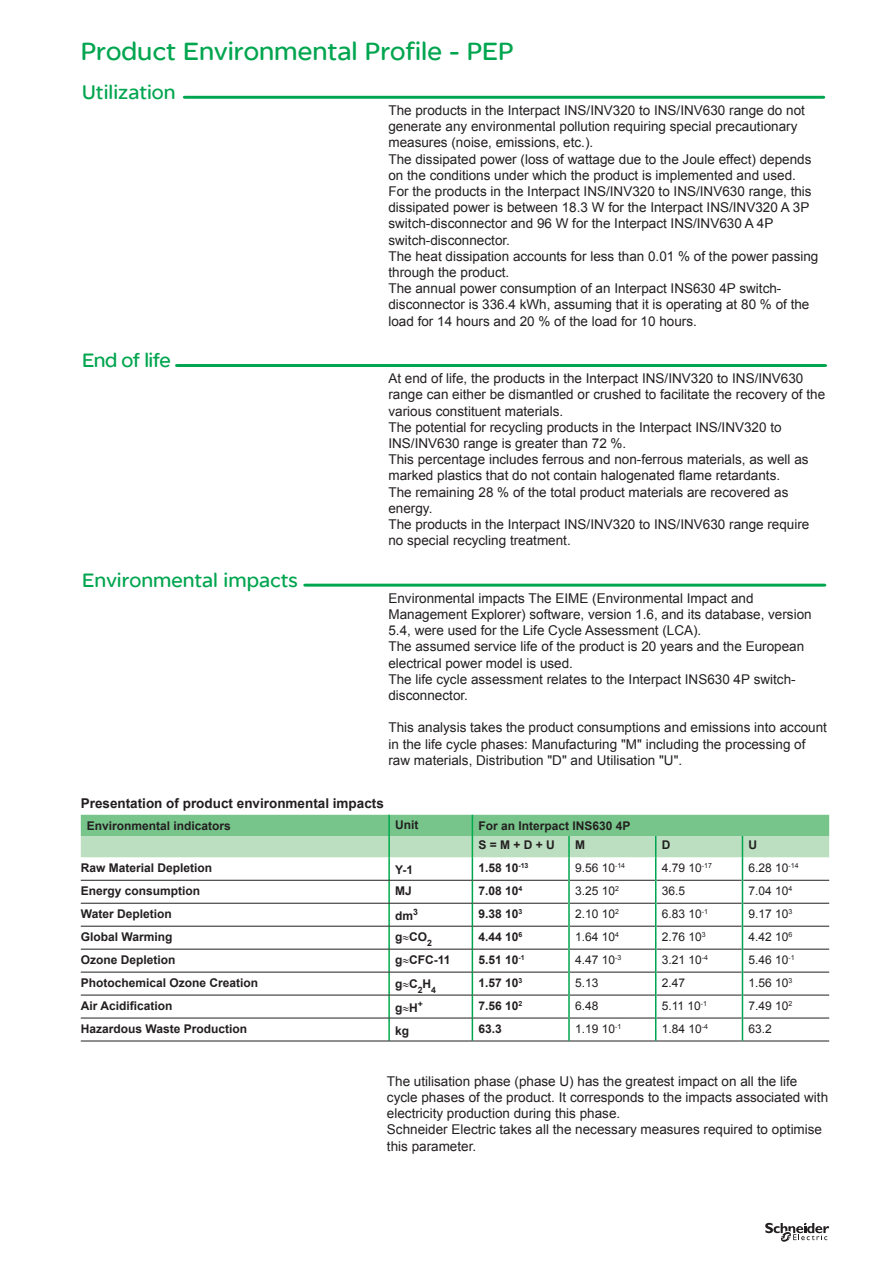
<style>
.page{position:relative;width:893px;height:1263px;background:#fff}
.page>*{position:absolute;margin:0;border:0;box-sizing:border-box;transform-origin:0 0}
.t1{font:27px "SE Optimist Semi";color:#00a54f}
.t2{font:21px "SE Optimist Semi";color:#00a54f}
.t3{font:21px "SE Optimist Semi";letter-spacing:-.03em;color:#00a54f}
.t4{font:13.5px/16.2px "Arial";color:#231f20}
.t5{font:700 13.5px "Arial";color:#231f20}
.t6{font:700 12px/19.5px "Arial";color:#231f20}
.t7{font:12px "Arial";color:#231f20}
</style>
<div class="page">
<svg style="left:183px;top:96px;width:642px;height:3px;background:#13ab5c"></svg>
<hr style="left:175px;top:364px;width:652px;height:3px;background:#00a54f">
<svg style="left:303px;top:584px;width:523px;height:3px;background:#1faf64"></svg>
<hr style="left:472px;top:1041px;width:97px;height:1px;background:#231f20">
<hr style="left:569px;top:1041px;width:87px;height:1px;background:#231f20">
<hr style="left:656px;top:1041px;width:86px;height:1px;background:#231f20">
<hr style="left:742px;top:1041px;width:87px;height:1px;background:#231f20">
<hr style="left:81px;top:1041px;width:308px;height:1px;background:#231f20">
<hr style="left:389px;top:1041px;width:83px;height:1px;background:#231f20">
<svg style="left:81px;top:815px;width:748px;height:226px"></svg>
<svg style="left:765px;top:1223px;width:64px;height:19px"></svg>
<h1 class="t1" style="left:81px;top:36px;width:434px">Product Environmental Profile - PEP</h1>
<h2 class="t2" style="left:82px;top:80px;width:95px">Utilization</h2>
<h2 class="t3" style="left:82px;top:348px;width:90px">End of life</h2>
<h2 class="t2" style="left:82px;top:568px;width:217px">Environmental impacts</h2>
<p class="t4" style="left:388px;top:102px;width:431px">The products in the Interpact INS/INV320 to INS/INV630 range do not generate any environmental pollution requiring special precautionary measures (noise, emissions, etc.).<br>The dissipated power (loss of wattage due to the Joule effect) depends on the conditions under which the product is implemented and used.<br>For the products in the Interpact INS/INV320 to INS/INV630 range, this dissipated power is between 18.3 W for the Interpact INS/INV320 A 3P switch-disconnector and 96 W for the Interpact INS/INV630 A 4P switch-disconnector.<br>The heat dissipation accounts for less than 0.01 % of the power passing through the product.<br>The annual power consumption of an Interpact INS630 4P switch&shy;disconnector is 336.4 kWh, assuming that it is operating at 80 % of the load for 14 hours and 20 % of the load for 10 hours.</p>
<p class="t4" style="left:388px;top:370px;width:438px">At end of life, the products in the Interpact INS/INV320 to INS/INV630 range can either be dismantled or crushed to facilitate the recovery of the various constituent materials.<br>The potential for recycling products in the Interpact INS/INV320 to INS/INV630 range is greater than 72 %.<br>This percentage includes ferrous and non-ferrous materials, as well as marked plastics that do not contain halogenated flame retardants.<br>The remaining 28 % of the total product materials are recovered as energy.<br>The products in the Interpact INS/INV320 to INS/INV630 range require no special recycling treatment.</p>
<p class="t4" style="left:388px;top:590px;width:425px">Environmental impacts The EIME (Environmental Impact and Management Explorer) software, version 1.6, and its database, version 5.4, were used for the Life Cycle Assessment (LCA).<br>The assumed service life of the product is 20 years and the European electrical power model is used.<br>The life cycle assessment relates to the Interpact INS630 4P switch&shy;disconnector.</p>
<p class="t4" style="left:388px;top:720px;width:440px">This analysis takes the product consumptions and emissions into account in the life cycle phases: Manufacturing "M" including the processing of raw materials, Distribution "D" and Utilisation "U".</p>
<p class="t5" style="left:81px;top:794px;width:305px">Presentation of product environmental impacts</p>
<p class="t6" style="left:87px;top:816px;width:146px">Environmental indicators</p>
<p class="t6" style="left:395px;top:816px;width:25px">Unit</p>
<p class="t6" style="left:478px;top:816px;width:154px">For an Interpact INS630 4P<br>S = M + D + U</p>
<p class="t6" style="left:575px;top:835px;width:11px">M</p>
<p class="t6" style="left:662px;top:835px;width:10px">D</p>
<p class="t6" style="left:748px;top:835px;width:10px">U</p>
<p class="t6" style="left:81px;top:858px;width:133px">Raw Material Depletion</p>
<p class="t6" style="left:395px;top:861px;width:20px">Y-1</p>
<p class="t6" style="left:478px;top:858px;width:52px">1.58 10<sup>-13</sup></p>
<p class="t7" style="left:575px;top:860px;width:52px">9.56 10<sup>-14</sup></p>
<p class="t7" style="left:662px;top:860px;width:52px">4.79 10<sup>-17</sup></p>
<p class="t7" style="left:748px;top:860px;width:52px">6.28 10<sup>-14</sup></p>
<p class="t6" style="left:81px;top:881px;width:121px">Energy consumption</p>
<p class="t6" style="left:395px;top:881px;width:18px">MJ</p>
<p class="t6" style="left:478px;top:881px;width:45px">7.08 10<sup>4</sup></p>
<p class="t7" style="left:575px;top:883px;width:45px">3.25 10<sup>2</sup></p>
<p class="t7" style="left:662px;top:883px;width:25px">36.5</p>
<p class="t7" style="left:748px;top:883px;width:45px">7.04 10<sup>4</sup></p>
<p class="t6" style="left:81px;top:904px;width:92px">Water Depletion</p>
<p class="t6" style="left:395px;top:906px;width:24px">dm<sup>3</sup></p>
<p class="t6" style="left:478px;top:904px;width:45px">9.38 10<sup>3</sup></p>
<p class="t7" style="left:575px;top:906px;width:45px">2.10 10<sup>2</sup></p>
<p class="t7" style="left:662px;top:906px;width:48px">6.83 10<sup>-1</sup></p>
<p class="t7" style="left:748px;top:906px;width:45px">9.17 10<sup>3</sup></p>
<p class="t6" style="left:81px;top:927px;width:93px">Global Warming</p>
<p class="t6" style="left:395px;top:927px;width:38px">g≈CO<sub>2</sub></p>
<p class="t6" style="left:478px;top:927px;width:45px">4.44 10<sup>6</sup></p>
<p class="t7" style="left:575px;top:929px;width:45px">1.64 10<sup>4</sup></p>
<p class="t7" style="left:662px;top:929px;width:45px">2.76 10<sup>3</sup></p>
<p class="t7" style="left:748px;top:929px;width:45px">4.42 10<sup>6</sup></p>
<p class="t6" style="left:81px;top:950px;width:96px">Ozone Depletion</p>
<p class="t6" style="left:395px;top:950px;width:57px">g≈CFC-11</p>
<p class="t6" style="left:478px;top:950px;width:48px">5.51 10<sup>-1</sup></p>
<p class="t7" style="left:575px;top:952px;width:48px">4.47 10<sup>-3</sup></p>
<p class="t7" style="left:662px;top:952px;width:48px">3.21 10<sup>-4</sup></p>
<p class="t7" style="left:748px;top:952px;width:48px">5.46 10<sup>-1</sup></p>
<p class="t6" style="left:81px;top:973px;width:179px">Photochemical Ozone Creation</p>
<p class="t6" style="left:395px;top:975px;width:42px">g≈C<sub>2</sub>H<sub>4</sub></p>
<p class="t6" style="left:478px;top:973px;width:45px">1.57 10<sup>3</sup></p>
<p class="t7" style="left:575px;top:975px;width:25px">5.13</p>
<p class="t7" style="left:662px;top:975px;width:25px">2.47</p>
<p class="t7" style="left:748px;top:975px;width:45px">1.56 10<sup>3</sup></p>
<p class="t6" style="left:81px;top:996px;width:93px">Air Acidification</p>
<p class="t6" style="left:395px;top:998px;width:29px">g≈H<sup>+</sup></p>
<p class="t6" style="left:478px;top:996px;width:45px">7.56 10<sup>2</sup></p>
<p class="t7" style="left:575px;top:998px;width:25px">6.48</p>
<p class="t7" style="left:662px;top:998px;width:47px">5.11 10<sup>-1</sup></p>
<p class="t7" style="left:748px;top:998px;width:45px">7.49 10<sup>2</sup></p>
<p class="t6" style="left:81px;top:1019px;width:168px">Hazardous Waste Production</p>
<p class="t6" style="left:395px;top:1021px;width:16px">kg</p>
<p class="t6" style="left:478px;top:1019px;width:25px">63.3</p>
<p class="t7" style="left:575px;top:1021px;width:48px">1.19 10<sup>-1</sup></p>
<p class="t7" style="left:662px;top:1021px;width:48px">1.84 10<sup>-4</sup></p>
<p class="t7" style="left:748px;top:1021px;width:25px">63.2</p>
<p class="t4" style="left:387px;top:1073px;width:443px">The utilisation phase (phase U) has the greatest impact on all the life cycle phases of the product. It corresponds to the impacts associated with electricity production during this phase.<br>Schneider Electric takes all the necessary measures required to optimise this parameter.</p>
</div>
